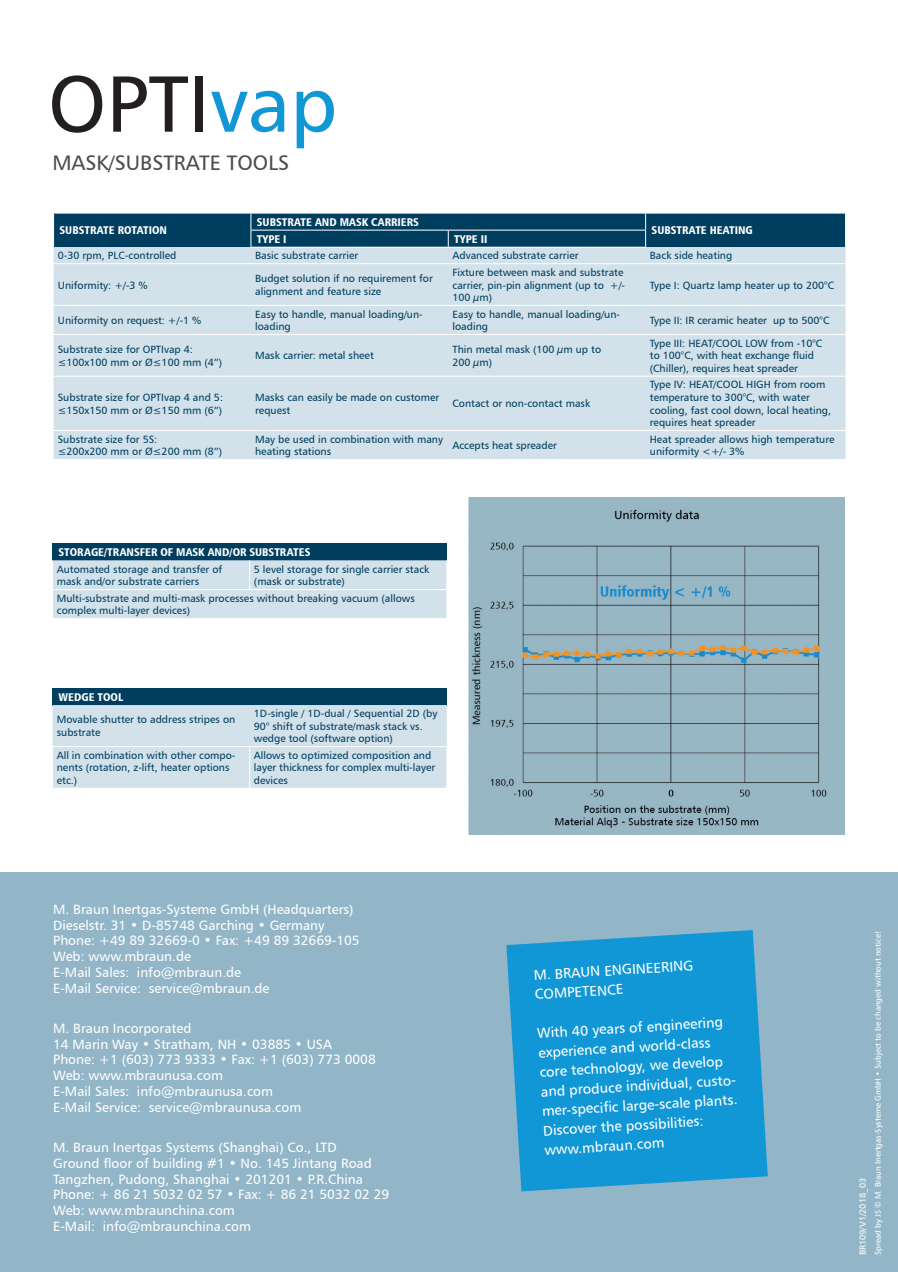
<style>
.page{position:relative;width:898px;height:1272px;background:#fff}
.page>*{position:absolute;margin:0;border:0;box-sizing:border-box;transform-origin:0 0}
.t1{font:79.5px "Humanist 777 BT Roman B";color:#231f20}
.t2{font:21px "Humanist 777 BT Roman B";color:#4b4c4d}
.t3{font:14.25px/19.5px "Humanist 777 BT Roman B";color:#fff}
.t4{font:13.5px/15.8px "Humanist 777 BT Roman B";color:#fff}
.t5{font:11.25px "Humanist 777 BT Black Condensed B";color:#fff}
.t6{font:10.5px/12.6px "Humanist 777 BT Roman B";color:#003e60}
.t7{font:9px "Humanist 777 BT Roman B";color:#fff}
.t8{font:8.25px "Humanist 777 BT Roman B";letter-spacing:-.005em;color:#fff}
.s1{color:#1197d6}
</style>
<div class="page">
<div style="left:0;top:872px;width:897px;height:399px;background:#92b6c7"></div>
<svg style="left:506px;top:930px;width:261px;height:261px;background:#1e9ad4"></svg>
<div style="left:54px;top:247px;width:791px;height:212px;background:#d3e2ea"></div>
<hr style="left:54px;top:263px;width:197px;height:1px;background:#fff">
<hr style="left:251px;top:263px;width:197px;height:1px;background:#fff">
<hr style="left:448px;top:263px;width:197px;height:1px;background:#fff">
<hr style="left:645px;top:263px;width:200px;height:1px;background:#fff">
<hr style="left:54px;top:305px;width:197px;height:1px;background:#fff">
<hr style="left:251px;top:305px;width:197px;height:1px;background:#fff">
<hr style="left:448px;top:305px;width:197px;height:1px;background:#fff">
<hr style="left:645px;top:305px;width:200px;height:1px;background:#fff">
<hr style="left:54px;top:334px;width:197px;height:1px;background:#fff">
<hr style="left:251px;top:334px;width:197px;height:1px;background:#fff">
<hr style="left:448px;top:334px;width:197px;height:1px;background:#fff">
<hr style="left:645px;top:334px;width:200px;height:1px;background:#fff">
<hr style="left:54px;top:376px;width:197px;height:1px;background:#fff">
<hr style="left:251px;top:376px;width:197px;height:1px;background:#fff">
<hr style="left:448px;top:376px;width:197px;height:1px;background:#fff">
<hr style="left:645px;top:376px;width:200px;height:1px;background:#fff">
<hr style="left:54px;top:430px;width:197px;height:1px;background:#fff">
<hr style="left:251px;top:430px;width:197px;height:1px;background:#fff">
<hr style="left:448px;top:430px;width:197px;height:1px;background:#fff">
<hr style="left:645px;top:430px;width:200px;height:1px;background:#fff">
<svg style="left:53px;top:213px;width:792px;height:34px;background:#0c4767"></svg>
<hr style="left:250px;top:247px;width:198px;height:1px;background:#fff">
<hr style="left:448px;top:247px;width:197px;height:1px;background:#fff">
<div style="left:52px;top:543px;width:394px;height:17px;background:#003e60"></div>
<div style="left:52px;top:560px;width:395px;height:58px;background:#d3e2ea"></div>
<div style="left:52px;top:688px;width:394px;height:17px;background:#003e60"></div>
<div style="left:52px;top:705px;width:394px;height:82px;background:#d3e2ea"></div>
<hr style="left:249px;top:747px;width:1px;height:40px;background:#fff">
<hr style="left:52px;top:746px;width:197px;height:1px;background:#fff">
<hr style="left:249px;top:746px;width:198px;height:1px;background:#fff">
<hr style="left:52px;top:747px;width:1px;height:40px;background:#fff">
<img style="left:468px;top:498px;width:376px;height:336px">
<h1 class="t1" style="left:48px;top:55px;width:291px">OPTI<span class="s1">vap</span></h1>
<h2 class="t2" style="left:52px;top:149px;width:238px">MASK/SUBSTRATE TOOLS</h2>
<p class="t5" style="left:60px;top:223px;width:109px">SUBSTRATE ROTATION</p>
<p class="t5" style="left:257px;top:215px;width:163px">SUBSTRATE AND MASK CARRIERS</p>
<p class="t5" style="left:257px;top:232px;width:31px">TYPE I</p>
<p class="t5" style="left:454px;top:232px;width:35px">TYPE II</p>
<p class="t5" style="left:651px;top:223px;width:103px">SUBSTRATE HEATING</p>
<p class="t6" style="left:58px;top:249px;width:120px">0-30 rpm, PLC-controlled</p>
<p class="t6" style="left:255px;top:249px;width:105px">Basic substrate carrier</p>
<p class="t6" style="left:452px;top:249px;width:127px">Advanced substrate carrier</p>
<p class="t6" style="left:649px;top:249px;width:84px">Back side heating</p>
<p class="t6" style="left:58px;top:278px;width:91px">Uniformity: +/-3 %</p>
<p class="t6" style="left:255px;top:272px;width:179px">Budget solution if no requirement for alignment and feature size</p>
<p class="t6" style="left:452px;top:266px;width:174px">Fixture between mask and substrate carrier, pin-pin alignment (up to +/-<br>100 µm)</p>
<p class="t6" style="left:649px;top:278px;width:186px">Type I: Quartz lamp heater up to 200°C</p>
<p class="t6" style="left:58px;top:314px;width:145px">Uniformity on request: +/-1 %</p>
<p class="t6" style="left:255px;top:307px;width:169px">Easy to handle, manual loading/un&shy;loading</p>
<p class="t6" style="left:452px;top:307px;width:169px">Easy to handle, manual loading/un&shy;loading</p>
<p class="t6" style="left:649px;top:314px;width:181px">Type II: IR ceramic heater up to 500°C</p>
<p class="t6" style="left:58px;top:343px;width:166px">Substrate size for OPTIvap 4: ≤100x100 mm or Ø≤100 mm (4”)</p>
<p class="t6" style="left:255px;top:349px;width:120px">Mask carrier: metal sheet</p>
<p class="t6" style="left:452px;top:343px;width:150px">Thin metal mask (100 µm up to<br>200 µm)</p>
<p class="t6" style="left:649px;top:336px;width:174px">Type III: HEAT/COOL LOW from -10°C to 100°C, with heat exchange fluid (Chiller), requires heat spreader</p>
<p class="t6" style="left:58px;top:391px;width:167px">Substrate size for OPTIvap 4 and 5: ≤150x150 mm or Ø≤150 mm (6”)</p>
<p class="t6" style="left:255px;top:391px;width:185px">Masks can easily be made on customer request</p>
<p class="t6" style="left:452px;top:397px;width:139px">Contact or non-contact mask</p>
<p class="t6" style="left:649px;top:378px;width:183px">Type IV: HEAT/COOL HIGH from room temperature to 300°C, with water cooling, fast cool down, local heating, requires heat spreader</p>
<p class="t6" style="left:58px;top:432px;width:166px">Substrate size for 5S:<br>≤200x200 mm or Ø≤200 mm (8”)</p>
<p class="t6" style="left:255px;top:432px;width:189px">May be used in combination with many heating stations</p>
<p class="t6" style="left:452px;top:439px;width:106px">Accepts heat spreader</p>
<p class="t6" style="left:649px;top:432px;width:186px">Heat spreader allows high temperature uniformity &lt;+/- 3%</p>
<p class="t5" style="left:58px;top:545px;width:253px">STORAGE/TRANSFER OF MASK AND/OR SUBSTRATES</p>
<p class="t6" style="left:57px;top:562px;width:167px">Automated storage and transfer of mask and/or substrate carriers</p>
<p class="t6" style="left:254px;top:562px;width:177px">5 level storage for single carrier stack (mask or substrate)</p>
<p class="t6" style="left:57px;top:591px;width:359px">Multi-substrate and multi-mask processes without breaking vacuum (allows complex multi-layer devices)</p>
<p class="t5" style="left:58px;top:689px;width:66px">WEDGE TOOL</p>
<p class="t6" style="left:57px;top:713px;width:180px">Movable shutter to address stripes on substrate</p>
<p class="t6" style="left:254px;top:707px;width:185px">1D-single / 1D-dual / Sequential 2D (by<br>90° shift of substrate/mask stack vs. wedge tool (software option)</p>
<p class="t6" style="left:57px;top:748px;width:180px">All in combination with other compo&shy;nents (rotation, z-lift, heater options etc.)</p>
<p class="t6" style="left:254px;top:748px;width:183px">Allows to optimized composition and layer thickness for complex multi-layer devices</p>
<p class="t4" style="left:53px;top:900px;width:308px">M. Braun Inertgas-Systeme GmbH (Headquarters)<br>Dieselstr. 31 • D-85748 Garching • Germany Phone: +49 89 32669-0 • Fax: +49 89 32669-105<br>Web: www.mbraun.de<br>E-Mail Sales: info@mbraun.de<br>E-Mail Service: service@mbraun.de</p>
<p class="t4" style="left:53px;top:1020px;width:324px">M. Braun Incorporated<br>14 Marin Way • Stratham, NH • 03885 • USA Phone: +1 (603) 773 9333 • Fax: +1 (603) 773 0008<br>Web: www.mbraunusa.com<br>E-Mail Sales: info@mbraunusa.com<br>E-Mail Service: service@mbraunusa.com</p>
<p class="t4" style="left:53px;top:1139px;width:337px">M. Braun Inertgas Systems (Shanghai) Co., LTD<br>Ground floor of building #1 • No. 145 Jintang Road Tangzhen, Pudong, Shanghai • 201201 • P.R.China Phone: + 86 21 5032 02 57 • Fax: + 86 21 5032 02 29<br>Web: www.mbraunchina.com<br>E-Mail: info@mbraunchina.com</p>
<h3 class="t3" style="left:532px;top:965px;width:161px;rotate:-4deg">M. BRAUN ENGINEERING<br>COMPETENCE</h3>
<h3 class="t3" style="left:535px;top:1024px;width:200px;rotate:-4deg">With 40 years of engineering experience and world-class core technology, we develop and produce individual, custo&shy;mer-specifi c large-scale plants.<br>Discover the possibilities: www.mbraun.com</h3>
<p class="t8" style="left:872px;top:1254px;width:325px;rotate:-90deg">Spread by JS © M. Braun Inertgas-Systeme GmbH • Subject to be changed without notice!</p>
<p class="t7" style="left:856px;top:1255px;width:79px;rotate:-90deg">BR109/V1/2018_03</p>
</div>
